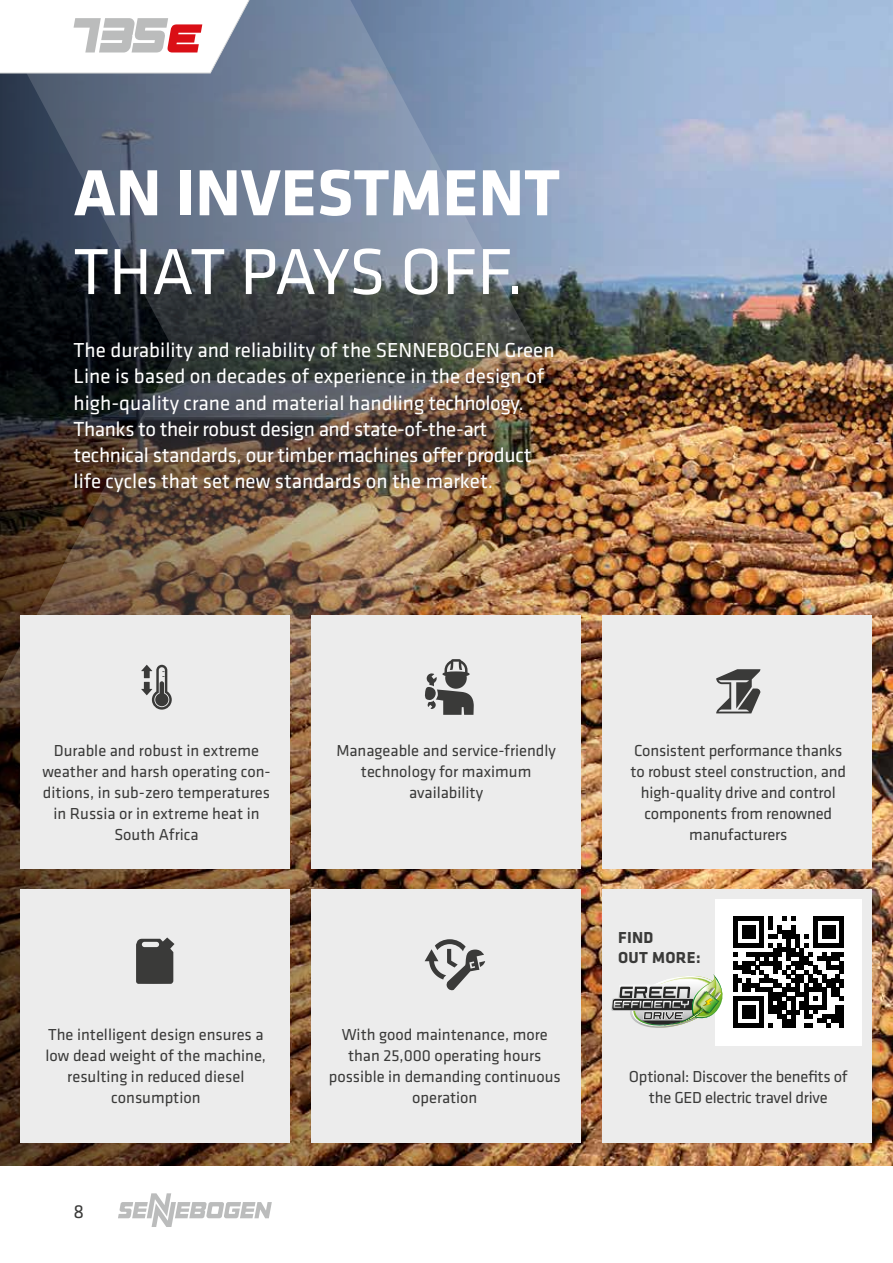
<style>
.page{position:relative;width:893px;height:1263px;background:#fff}
.page>*{position:absolute;margin:0;border:0;box-sizing:border-box;transform-origin:0 0}
.t1{font:700 67.5px "Klavika Basic";color:#fff}
.t2{font:67.5px "Klavika Basic";letter-spacing:-.005em;color:#fff}
.t3{font:21px/26.2px "Klavika Basic";color:#fff}
.t4{font:19.5px "Klavika Basic";color:#3a3a39}
.t5{font:16.5px/21px "Klavika Basic";color:#3a3a39;text-align:center}
.t6{font:700 16.5px/19.8px "Klavika Basic";letter-spacing:.02em;color:#3a3a39}
</style>
<div class="page">
<svg style="left:118px;top:1193px;width:154px;height:34px"></svg>
<img style="left:605px;top:0;width:288px;height:1166px">
<img style="left:605px;top:0;width:99px;height:1165px">
<img style="left:0;top:0;width:605px;height:1166px">
<div style="left:602px;top:615px;width:270px;height:254px;background:#ececec"></div>
<img style="left:0;top:0;width:538px;height:708px">
<div style="left:312px;top:615px;width:269px;height:254px;background:#ececec"></div>
<div style="left:312px;top:889px;width:269px;height:254px;background:#ececec"></div>
<div style="left:21px;top:889px;width:269px;height:254px;background:#ececec"></div>
<svg style="left:425px;top:659px;width:49px;height:56px"></svg>
<svg style="left:716px;top:669px;width:44px;height:44px"></svg>
<svg style="left:425px;top:939px;width:60px;height:52px"></svg>
<div style="left:46px;top:313px;width:535px;height:206px;background:#000;opacity:.9"></div>
<svg style="left:136px;top:937px;width:38px;height:47px;background:#50504f"></svg>
<div style="left:602px;top:889px;width:270px;height:254px;background:#ececec"></div>
<div style="left:21px;top:615px;width:269px;height:254px;background:#ececec"></div>
<svg style="left:141px;top:665px;width:31px;height:45px"></svg>
<div style="left:715px;top:899px;width:147px;height:146px;background:#fff"></div>
<hr style="left:733px;top:916px;width:4px;height:27px;background:#000">
<hr style="left:742px;top:925px;width:4px;height:14px;background:#000">
<div style="left:746px;top:925px;width:5px;height:14px;background:#000"></div>
<hr style="left:751px;top:925px;width:4px;height:14px;background:#000">
<svg style="left:737px;top:916px;width:23px;height:5px"></svg>
<hr style="left:760px;top:916px;width:4px;height:27px;background:#000">
<hr style="left:769px;top:916px;width:4px;height:14px;background:#000">
<div style="left:777px;top:925px;width:5px;height:9px;background:#000"></div>
<svg style="left:782px;top:916px;width:13px;height:5px"></svg>
<hr style="left:791px;top:925px;width:4px;height:14px;background:#000">
<hr style="left:813px;top:916px;width:4px;height:27px;background:#000">
<hr style="left:822px;top:925px;width:4px;height:14px;background:#000">
<div style="left:826px;top:925px;width:5px;height:14px;background:#000"></div>
<hr style="left:831px;top:925px;width:4px;height:14px;background:#000">
<svg style="left:817px;top:916px;width:23px;height:5px"></svg>
<hr style="left:840px;top:916px;width:4px;height:27px;background:#000">
<svg style="left:733px;top:930px;width:111px;height:97px"></svg>
<img style="left:611px;top:974px;width:112px;height:54px">
<svg style="left:0;top:0;width:257px;height:74px"></svg>
<h1 class="t1" style="left:74px;top:144px;width:488px">AN INVESTMENT</h1>
<h1 class="t2" style="left:74px;top:228px;width:451px">THAT PAYS OFF.</h1>
<p class="t3" style="left:74px;top:336px;width:482px">The durability and reliability of the SENNEBOGEN Green Line is based on decades of experience in the design of high-quality crane and material handling technology.<br>Thanks to their robust design and state-of-the-art technical standards, our timber machines offer product life cycles that set new standards on the market.</p>
<p class="t5" style="left:42px;top:740px;width:230px">Durable and robust in extreme weather and harsh operating con&shy;ditions, in sub-zero temperatures in Russia or in extreme heat in<br>South Africa</p>
<p class="t5" style="left:336px;top:740px;width:221px">Manageable and service-friendly technology for maximum availability</p>
<p class="t5" style="left:631px;top:740px;width:217px">Consistent performance thanks to robust steel construction, and high-quality drive and control components from renowned manufacturers</p>
<p class="t6" style="left:618px;top:927px;width:84px">FIND<br>OUT MORE:</p>
<p class="t5" style="left:46px;top:1023px;width:222px">The intelligent design ensures a low dead weight of the machine, resulting in reduced diesel consumption</p>
<p class="t5" style="left:329px;top:1023px;width:234px">With good maintenance, more than 25,000 operating hours possible in demanding continuous operation</p>
<p class="t4" style="left:74px;top:1199px;width:12px">8</p>
<p class="t5" style="left:629px;top:1065px;width:220px">Optional: Discover the benefits of the GED electric travel drive</p>
</div>
